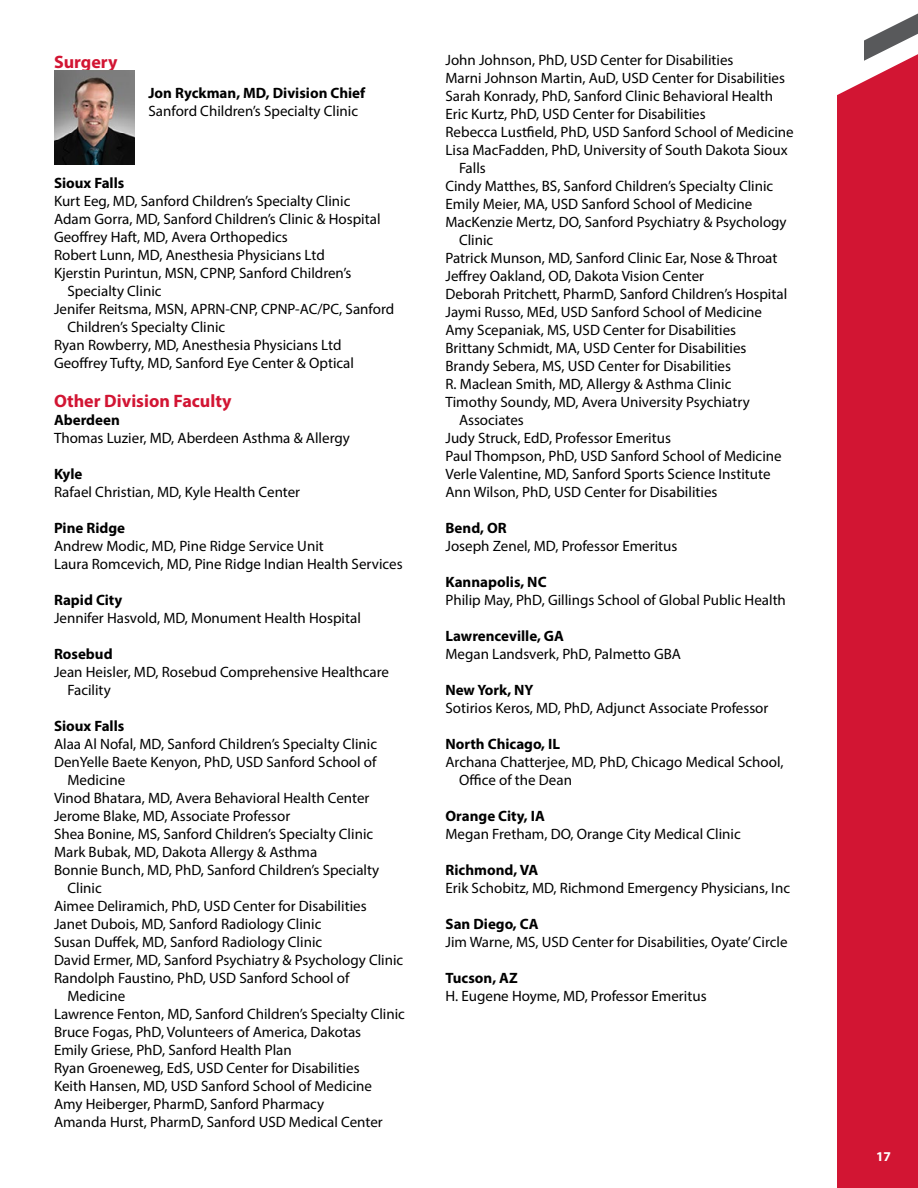
<style>
.page{position:relative;width:918px;height:1188px;background:#fff}
.page>*{position:absolute;margin:0;border:0;box-sizing:border-box;transform-origin:0 0}
.heading_3{font:700 18px "Myriad Pro";color:#d21533}
.Paragraph_Style_1{font:15px/18px "Myriad Pro";color:#000}
.Paragraph_Style_1-2{font:700 15px "Myriad Pro";color:#000}
.t1{font:700 13.5px "Myriad Pro";color:#fff}
</style>
<div class="page">
<svg style="left:865px;top:14px;width:53px;height:26px"></svg>
<div style="left:837px;top:40px;width:81px;height:1148px;background:#d21533"></div>
<img style="left:54px;top:70px;width:81px;height:95px">
<h4 class="heading_3" style="left:54px;top:50px;width:65px">Surgery</h4>
<h3 class="Paragraph_Style_1-2" style="left:148px;top:83px;width:218px">Jon Ryckman, MD, Division Chief</h3>
<h3 class="Paragraph_Style_1" style="left:148px;top:101px;width:211px">Sanford Children’s Specialty Clinic</h3>
<h3 class="Paragraph_Style_1-2" style="left:54px;top:173px;width:72px">Sioux Falls</h3>
<h3 class="Paragraph_Style_1" style="left:54px;top:191px;width:298px">Kurt Eeg, MD, Sanford Children’s Specialty Clinic</h3>
<h3 class="Paragraph_Style_1" style="left:54px;top:209px;width:328px">Adam Gorra, MD, Sanford Children’s Clinic &amp; Hospital</h3>
<h3 class="Paragraph_Style_1" style="left:54px;top:227px;width:235px">Geoffrey Haft, MD, Avera Orthopedics</h3>
<h3 class="Paragraph_Style_1" style="left:54px;top:245px;width:273px">Robert Lunn, MD, Anesthesia Physicians Ltd</h3>
<h3 class="Paragraph_Style_1" style="left:68px;top:263px;width:285px;text-indent:-14px">Kjerstin Purintun, MSN, CPNP, Sanford Children’s<br>Specialty Clinic</h3>
<h3 class="Paragraph_Style_1" style="left:68px;top:299px;width:328px;text-indent:-14px">Jenifer Reitsma, MSN, APRN-CNP, CPNP-AC/PC, Sanford<br>Children’s Specialty Clinic</h3>
<h3 class="Paragraph_Style_1" style="left:54px;top:335px;width:289px">Ryan Rowberry, MD, Anesthesia Physicians Ltd</h3>
<h3 class="Paragraph_Style_1" style="left:54px;top:353px;width:302px">Geoffrey Tufty, MD, Sanford Eye Center &amp; Optical</h3>
<h4 class="heading_3" style="left:54px;top:389px;width:179px">Other Division Faculty</h4>
<h3 class="Paragraph_Style_1-2" style="left:54px;top:410px;width:67px">Aberdeen</h3>
<h3 class="Paragraph_Style_1" style="left:54px;top:429px;width:297px">Thomas Luzier, MD, Aberdeen Asthma &amp; Allergy</h3>
<h3 class="Paragraph_Style_1-2" style="left:54px;top:464px;width:30px">Kyle</h3>
<h3 class="Paragraph_Style_1" style="left:54px;top:483px;width:248px">Rafael Christian, MD, Kyle Health Center</h3>
<h3 class="Paragraph_Style_1-2" style="left:54px;top:518px;width:73px">Pine Ridge</h3>
<h3 class="Paragraph_Style_1" style="left:54px;top:537px;width:271px">Andrew Modic, MD, Pine Ridge Service Unit</h3>
<h3 class="Paragraph_Style_1" style="left:54px;top:555px;width:350px">Laura Romcevich, MD, Pine Ridge Indian Health Services</h3>
<h3 class="Paragraph_Style_1-2" style="left:54px;top:590px;width:70px">Rapid City</h3>
<h3 class="Paragraph_Style_1" style="left:54px;top:609px;width:308px">Jennifer Hasvold, MD, Monument Health Hospital</h3>
<h3 class="Paragraph_Style_1-2" style="left:54px;top:644px;width:60px">Rosebud</h3>
<h3 class="Paragraph_Style_1" style="left:68px;top:663px;width:323px;text-indent:-14px">Jean Heisler, MD, Rosebud Comprehensive Healthcare<br>Facility</h3>
<h3 class="Paragraph_Style_1-2" style="left:54px;top:716px;width:72px">Sioux Falls</h3>
<h3 class="Paragraph_Style_1" style="left:54px;top:735px;width:325px">Alaa Al Nofal, MD, Sanford Children’s Specialty Clinic</h3>
<h3 class="Paragraph_Style_1" style="left:68px;top:753px;width:311px;text-indent:-14px">DenYelle Baete Kenyon, PhD, USD Sanford School of<br>Medicine</h3>
<h3 class="Paragraph_Style_1" style="left:54px;top:789px;width:317px">Vinod Bhatara, MD, Avera Behavioral Health Center</h3>
<h3 class="Paragraph_Style_1" style="left:54px;top:807px;width:238px">Jerome Blake, MD, Associate Professor</h3>
<h3 class="Paragraph_Style_1" style="left:54px;top:825px;width:321px">Shea Bonine, MS, Sanford Children’s Specialty Clinic</h3>
<h3 class="Paragraph_Style_1" style="left:54px;top:843px;width:265px">Mark Bubak, MD, Dakota Allergy &amp; Asthma</h3>
<h3 class="Paragraph_Style_1" style="left:68px;top:861px;width:313px;text-indent:-14px">Bonnie Bunch, MD, PhD, Sanford Children’s Specialty<br>Clinic</h3>
<h3 class="Paragraph_Style_1" style="left:54px;top:897px;width:314px">Aimee Deliramich, PhD, USD Center for Disabilities</h3>
<h3 class="Paragraph_Style_1" style="left:54px;top:915px;width:269px">Janet Dubois, MD, Sanford Radiology Clinic</h3>
<h3 class="Paragraph_Style_1" style="left:54px;top:933px;width:270px">Susan Duffek, MD, Sanford Radiology Clinic</h3>
<h3 class="Paragraph_Style_1" style="left:54px;top:951px;width:351px">David Ermer, MD, Sanford Psychiatry &amp; Psychology Clinic</h3>
<h3 class="Paragraph_Style_1" style="left:68px;top:969px;width:284px;text-indent:-14px">Randolph Faustino, PhD, USD Sanford School of<br>Medicine</h3>
<h3 class="Paragraph_Style_1" style="left:54px;top:1005px;width:352px">Lawrence Fenton, MD, Sanford Children’s Specialty Clinic</h3>
<h3 class="Paragraph_Style_1" style="left:54px;top:1023px;width:309px">Bruce Fogas, PhD, Volunteers of America, Dakotas</h3>
<h3 class="Paragraph_Style_1" style="left:54px;top:1041px;width:239px">Emily Griese, PhD, Sanford Health Plan</h3>
<h3 class="Paragraph_Style_1" style="left:54px;top:1059px;width:307px">Ryan Groeneweg, EdS, USD Center for Disabilities</h3>
<h3 class="Paragraph_Style_1" style="left:54px;top:1077px;width:320px">Keith Hansen, MD, USD Sanford School of Medicine</h3>
<h3 class="Paragraph_Style_1" style="left:54px;top:1095px;width:272px">Amy Heiberger, PharmD, Sanford Pharmacy</h3>
<h3 class="Paragraph_Style_1" style="left:54px;top:1113px;width:330px">Amanda Hurst, PharmD, Sanford USD Medical Center</h3>
<h3 class="Paragraph_Style_1" style="left:446px;top:51px;width:290px">John Johnson, PhD, USD Center for Disabilities</h3>
<h3 class="Paragraph_Style_1" style="left:446px;top:69px;width:341px">Marni Johnson Martin, AuD, USD Center for Disabilities</h3>
<h3 class="Paragraph_Style_1" style="left:446px;top:87px;width:329px">Sarah Konrady, PhD, Sanford Clinic Behavioral Health</h3>
<h3 class="Paragraph_Style_1" style="left:446px;top:105px;width:262px">Eric Kurtz, PhD, USD Center for Disabilities</h3>
<h3 class="Paragraph_Style_1" style="left:446px;top:123px;width:350px">Rebecca Lustfield, PhD, USD Sanford School of Medicine</h3>
<h3 class="Paragraph_Style_1" style="left:459px;top:141px;width:330px;text-indent:-14px">Lisa MacFadden, PhD, University of South Dakota Sioux<br>Falls</h3>
<h3 class="Paragraph_Style_1" style="left:446px;top:177px;width:329px">Cindy Matthes, BS, Sanford Children’s Specialty Clinic</h3>
<h3 class="Paragraph_Style_1" style="left:446px;top:195px;width:308px">Emily Meier, MA, USD Sanford School of Medicine</h3>
<h3 class="Paragraph_Style_1" style="left:459px;top:213px;width:329px;text-indent:-14px">MacKenzie Mertz, DO, Sanford Psychiatry &amp; Psychology<br>Clinic</h3>
<h3 class="Paragraph_Style_1" style="left:446px;top:249px;width:333px">Patrick Munson, MD, Sanford Clinic Ear, Nose &amp; Throat</h3>
<h3 class="Paragraph_Style_1" style="left:446px;top:267px;width:260px">Jeffrey Oakland, OD, Dakota Vision Center</h3>
<h3 class="Paragraph_Style_1" style="left:446px;top:285px;width:343px">Deborah Pritchett, PharmD, Sanford Children’s Hospital</h3>
<h3 class="Paragraph_Style_1" style="left:446px;top:303px;width:318px">Jaymi Russo, MEd, USD Sanford School of Medicine</h3>
<h3 class="Paragraph_Style_1" style="left:446px;top:321px;width:292px">Amy Scepaniak, MS, USD Center for Disabilities</h3>
<h3 class="Paragraph_Style_1" style="left:446px;top:339px;width:302px">Brittany Schmidt, MA, USD Center for Disabilities</h3>
<h3 class="Paragraph_Style_1" style="left:446px;top:357px;width:287px">Brandy Sebera, MS, USD Center for Disabilities</h3>
<h3 class="Paragraph_Style_1" style="left:446px;top:375px;width:288px">R. Maclean Smith, MD, Allergy &amp; Asthma Clinic</h3>
<h3 class="Paragraph_Style_1" style="left:459px;top:393px;width:292px;text-indent:-14px">Timothy Soundy, MD, Avera University Psychiatry<br>Associates</h3>
<h3 class="Paragraph_Style_1" style="left:446px;top:429px;width:227px">Judy Struck, EdD, Professor Emeritus</h3>
<h3 class="Paragraph_Style_1" style="left:446px;top:447px;width:338px">Paul Thompson, PhD, USD Sanford School of Medicine</h3>
<h3 class="Paragraph_Style_1" style="left:446px;top:465px;width:327px">Verle Valentine, MD, Sanford Sports Science Institute</h3>
<h3 class="Paragraph_Style_1" style="left:446px;top:483px;width:273px">Ann Wilson, PhD, USD Center for Disabilities</h3>
<h3 class="Paragraph_Style_1-2" style="left:446px;top:518px;width:63px">Bend, OR</h3>
<h3 class="Paragraph_Style_1" style="left:446px;top:537px;width:233px">Joseph Zenel, MD, Professor Emeritus</h3>
<h3 class="Paragraph_Style_1-2" style="left:446px;top:572px;width:103px">Kannapolis, NC</h3>
<h3 class="Paragraph_Style_1" style="left:446px;top:591px;width:342px">Philip May, PhD, Gillings School of Global Public Health</h3>
<h3 class="Paragraph_Style_1-2" style="left:446px;top:626px;width:120px">Lawrenceville, GA</h3>
<h3 class="Paragraph_Style_1" style="left:446px;top:645px;width:237px">Megan Landsverk, PhD, Palmetto GBA</h3>
<h3 class="Paragraph_Style_1-2" style="left:446px;top:680px;width:89px">New York, NY</h3>
<h3 class="Paragraph_Style_1" style="left:446px;top:699px;width:324px">Sotirios Keros, MD, PhD, Adjunct Associate Professor</h3>
<h3 class="Paragraph_Style_1-2" style="left:446px;top:734px;width:116px">North Chicago, IL</h3>
<h3 class="Paragraph_Style_1" style="left:459px;top:753px;width:326px;text-indent:-14px">Archana Chatterjee, MD, PhD, Chicago Medical School,<br>Office of the Dean</h3>
<h3 class="Paragraph_Style_1-2" style="left:446px;top:806px;width:101px">Orange City, IA</h3>
<h3 class="Paragraph_Style_1" style="left:446px;top:825px;width:297px">Megan Fretham, DO, Orange City Medical Clinic</h3>
<h3 class="Paragraph_Style_1-2" style="left:446px;top:860px;width:94px">Richmond, VA</h3>
<h3 class="Paragraph_Style_1" style="left:446px;top:879px;width:346px">Erik Schobitz, MD, Richmond Emergency Physicians, Inc</h3>
<h3 class="Paragraph_Style_1-2" style="left:446px;top:914px;width:95px">San Diego, CA</h3>
<h3 class="Paragraph_Style_1" style="left:446px;top:933px;width:344px">Jim Warne, MS, USD Center for Disabilities, Oyate’ Circle</h3>
<h3 class="Paragraph_Style_1-2" style="left:446px;top:968px;width:74px">Tucson, AZ</h3>
<h3 class="Paragraph_Style_1" style="left:446px;top:987px;width:263px">H. Eugene Hoyme, MD, Professor Emeritus</h3>
<p class="t1" style="left:876px;top:1148px;width:16px">17</p>
</div>
